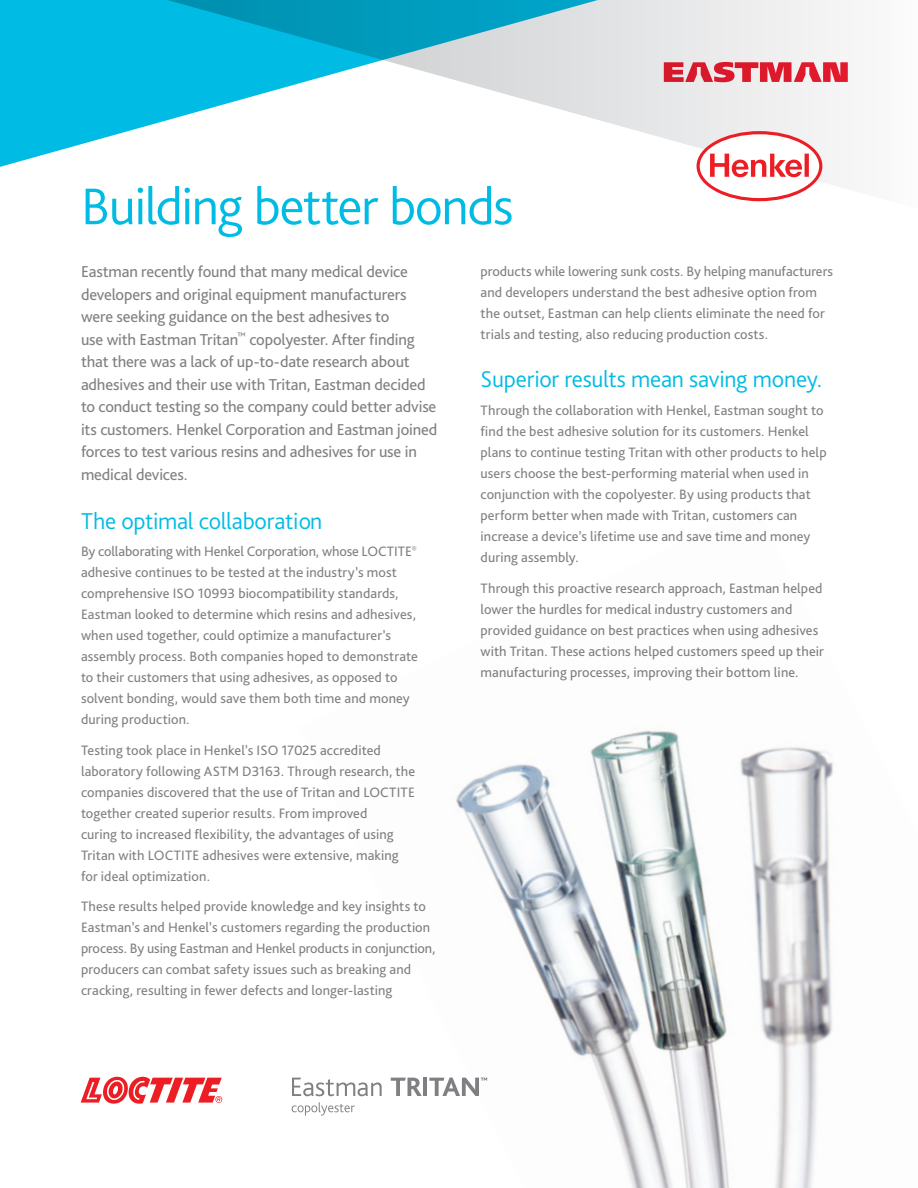
<style>
.page{position:relative;width:918px;height:1188px;background:#fff}
.page>*{position:absolute;margin:0;border:0;box-sizing:border-box;transform-origin:0 0}
.t1{font:300 54px "Bliss Pro";letter-spacing:-.03em;color:#00bce4}
.t2{font:300 24px "Bliss Pro";letter-spacing:-.01em;color:#00bce4}
.Body_Copy{font:16.5px/22.5px "Bliss Pro";letter-spacing:-.01em;color:#807f83}
.Body_Copy-2{font:14.25px/21px "Bliss Pro";letter-spacing:.005em;color:#807f83}
</style>
<div class="page">
<svg style="left:0;top:0;width:119px;height:167px;fill:#00bce4"></svg>
<svg style="left:119px;top:0;width:729px;height:202px"></svg>
<svg style="left:697px;top:131px;width:125px;height:70px"></svg>
<svg style="left:81px;top:1077px;width:141px;height:27px"></svg>
<svg style="left:292px;top:1078px;width:7px;height:18px"></svg>
<svg style="left:292px;top:1105px;width:7px;height:8px"></svg>
<img style="left:299px;top:730px;width:534px;height:458px">
<p class="t1" style="left:81px;top:173px;width:434px">Building better bonds</p>
<p class="Body_Copy" style="left:81px;top:260px;width:358px">Eastman recently found that many medical device developers and original equipment manufacturers were seeking guidance on the best adhesives to<br>use with Eastman Tritan<sup>™</sup> copolyester. After finding that there was a lack of up-to-date research about adhesives and their use with Tritan, Eastman decided to conduct testing so the company could better advise its customers. Henkel Corporation and Eastman joined forces to test various resins and adhesives for use in medical devices.</p>
<p class="t2" style="left:81px;top:506px;width:243px">The optimal collaboration</p>
<p class="Body_Copy-2" style="left:81px;top:541px;width:338px">By collaborating with Henkel Corporation, whose LOCTITE<sup>® </sup>adhesive continues to be tested at the industry’s most comprehensive ISO 10993 biocompatibility standards, Eastman looked to determine which resins and adhesives, when used together, could optimize a manufacturer’s assembly process. Both companies hoped to demonstrate to their customers that using adhesives, as opposed to solvent bonding, would save them both time and money during production.</p>
<p class="Body_Copy-2" style="left:81px;top:739px;width:336px">Testing took place in Henkel’s ISO 17025 accredited laboratory following ASTM D3163. Through research, the companies discovered that the use of Tritan and LOCTITE together created superior results. From improved<br>curing to increased flexibility, the advantages of using Tritan with LOCTITE adhesives were extensive, making for ideal optimization.</p>
<p class="Body_Copy-2" style="left:81px;top:896px;width:356px">These results helped provide knowledge and key insights to Eastman’s and Henkel’s customers regarding the production process. By using Eastman and Henkel products in conjunction, producers can combat safety issues such as breaking and cracking, resulting in fewer defects and longer-lasting</p>
<p class="Body_Copy-2" style="left:481px;top:260px;width:354px">products while lowering sunk costs. By helping manufacturers and developers understand the best adhesive option from the outset, Eastman can help clients eliminate the need for trials and testing, also reducing production costs.</p>
<p class="t2" style="left:481px;top:365px;width:343px">Superior results mean saving money.</p>
<p class="Body_Copy-2" style="left:481px;top:400px;width:347px">Through the collaboration with Henkel, Eastman sought to find the best adhesive solution for its customers. Henkel plans to continue testing Tritan with other products to help users choose the best-performing material when used in conjunction with the copolyester. By using products that perform better when made with Tritan, customers can increase a device’s lifetime use and save time and money during assembly.</p>
<p class="Body_Copy-2" style="left:481px;top:577px;width:345px">Through this proactive research approach, Eastman helped lower the hurdles for medical industry customers and provided guidance on best practices when using adhesives with Tritan. These actions helped customers speed up their manufacturing processes, improving their bottom line.</p>
</div>
